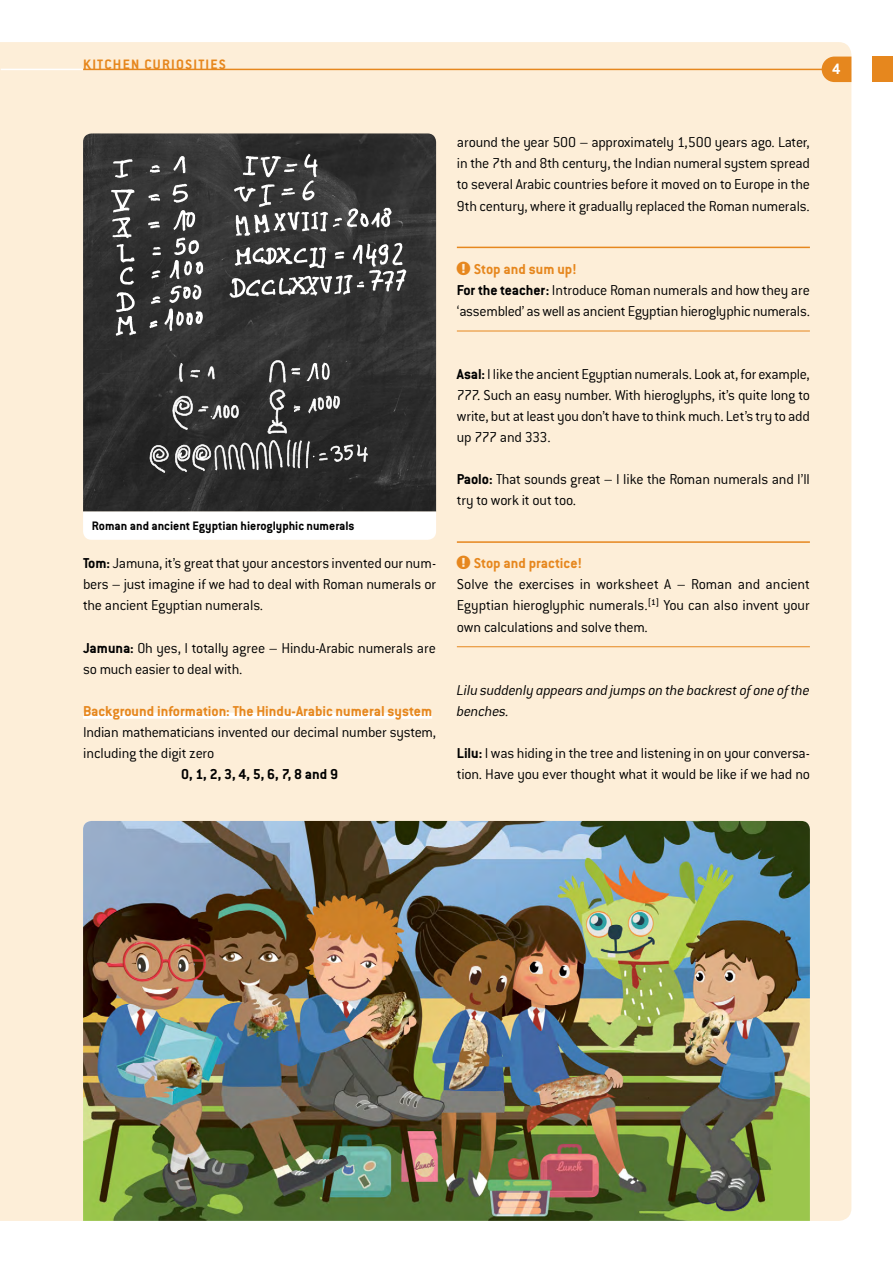
<style>
.page{position:relative;width:893px;height:1263px;background:#fff}
.page>*{position:absolute;margin:0;border:0;box-sizing:border-box;transform-origin:0 0}
.t1{font:700 16.5px "Conduit ITC Pro";color:#fff}
._01_Copy{font:300 15.75px/21px "Conduit ITC Pro";letter-spacing:-.015em;color:#000;text-align:justify}
._01_Copy_Stop_Kitche{font:300 15.75px/21px "Conduit ITC Pro";letter-spacing:-.015em;color:#000}
.H4_Kitchen{font:700 15.75px "Conduit ITC Pro";color:#e6871e}
._01_Copy_OhneLZ{font:300 15.75px/21px "Conduit ITC Pro";letter-spacing:-.02em;color:#000}
._01_Copy-2{font:italic 300 15.75px/21px "Conduit ITC Pro";letter-spacing:-.015em;color:#000}
._01_Copy_OhneLZ-2{font:700 15.75px "Conduit ITC Pro";color:#000}
.t2{font:700 15px "Conduit ITC Pro";letter-spacing:.08em;color:#e6871e}
.t3{font:700 13.5px "Conduit ITC Pro";color:#000}
.s1{font-weight:700}
</style>
<div class="page">
<div style="left:0;top:42px;width:851px;height:1179px;background:#fdeed8"></div>
<img style="left:83px;top:821px;width:727px;height:400px">
<div style="left:83px;top:713px;width:349px;height:6px;background:#fff"></div>
<hr style="left:457px;top:247px;width:353px;height:1px;background:#e6871e">
<hr style="left:457px;top:331px;width:353px;height:1px;background:#e6871e">
<hr style="left:457px;top:541px;width:353px;height:2px;background:#e6871e">
<hr style="left:457px;top:646px;width:353px;height:1px;background:#e6871e">
<img style="left:83px;top:133px;width:353px;height:379px">
<svg style="left:173px;top:210px;width:22px;height:21px"></svg>
<svg style="left:111px;top:189px;width:23px;height:49px"></svg>
<svg style="left:116px;top:292px;width:20px;height:44px"></svg>
<svg style="left:172px;top:184px;width:16px;height:19px"></svg>
<svg style="left:113px;top:159px;width:19px;height:19px"></svg>
<svg style="left:117px;top:244px;width:17px;height:41px"></svg>
<svg style="left:174px;top:156px;width:11px;height:17px"></svg>
<svg style="left:170px;top:238px;width:33px;height:41px"></svg>
<svg style="left:148px;top:194px;width:12px;height:7px"></svg>
<svg style="left:148px;top:222px;width:12px;height:6px"></svg>
<svg style="left:150px;top:165px;width:10px;height:8px"></svg>
<svg style="left:150px;top:285px;width:53px;height:46px"></svg>
<svg style="left:151px;top:270px;width:9px;height:8px"></svg>
<svg style="left:153px;top:247px;width:8px;height:8px"></svg>
<svg style="left:234px;top:154px;width:158px;height:82px;background:#505050"></svg>
<svg style="left:229px;top:243px;width:177px;height:55px"></svg>
<svg style="left:179px;top:363px;width:4px;height:19px"></svg>
<svg style="left:190px;top:370px;width:10px;height:7px"></svg>
<svg style="left:208px;top:366px;width:7px;height:13px"></svg>
<svg style="left:269px;top:360px;width:31px;height:23px"></svg>
<svg style="left:172px;top:396px;width:67px;height:34px;background:#585858"></svg>
<svg style="left:267px;top:389px;width:20px;height:45px"></svg>
<svg style="left:294px;top:405px;width:6px;height:7px"></svg>
<svg style="left:308px;top:396px;width:32px;height:17px"></svg>
<svg style="left:150px;top:445px;width:19px;height:28px"></svg>
<svg style="left:175px;top:440px;width:193px;height:32px;background:#575757"></svg>
<svg style="left:307px;top:363px;width:23px;height:18px"></svg>
<svg style="left:83px;top:512px;width:353px;height:28px"></svg>
<hr style="left:83px;top:69px;width:766px;height:1px;background:#e6871e">
<hr style="left:1px;top:69px;width:82px;height:1px;background:#fff">
<div style="left:872px;top:57px;width:21px;height:25px;background:#e6871e"></div>
<div style="left:822px;top:57px;width:29px;height:25px;background:#e6871e;border-radius:13px"></div>
<p class="t2" style="left:83px;top:55px;width:144px">KITCHEN CURIOSITIES</p>
<p class="t1" style="left:832px;top:59px;width:10px">4</p>
<p class="_01_Copy" style="left:457px;top:132px;width:355px">around the year 500 – approximately 1,500 years ago. Later, in the 7th and 8th century, the Indian numeral system spread to several Arabic countries before it moved on to Europe in the 9th century, where it gradually replaced the Roman numerals.</p>
<p class="H4_Kitchen" style="left:457px;top:260px;width:122px">■ Stop and sum up!</p>
<p class="_01_Copy_Stop_Kitche" style="left:457px;top:279px;width:355px"><span class="s1">For the teacher:</span> Introduce Roman numerals and how they are ‘assembled’ as well as ancient Egyptian hieroglyphic numerals.</p>
<p class="t3" style="left:92px;top:518px;width:264px">Roman and ancient Egyptian hieroglyphic numerals</p>
<p class="_01_Copy" style="left:83px;top:553px;width:355px"><span class="s1">Tom:</span> Jamuna, it’s great that your ancestors invented our num&shy;bers – just imagine if we had to deal with Roman numerals or the ancient Egyptian numerals.</p>
<p class="_01_Copy" style="left:83px;top:637px;width:354px"><span class="s1">Jamuna:</span> Oh yes, I totally agree – Hindu-Arabic numerals are so much easier to deal with.</p>
<p class="H4_Kitchen" style="left:83px;top:702px;width:351px">Background information: The Hindu-Arabic numeral system</p>
<p class="_01_Copy_OhneLZ" style="left:83px;top:721px;width:354px">Indian mathematicians invented our decimal number system, including the digit zero</p>
<p class="_01_Copy_OhneLZ-2" style="left:181px;top:765px;width:159px">0, 1, 2, 3, 4, 5, 6, 7, 8 and 9</p>
<p class="_01_Copy" style="left:457px;top:364px;width:355px"><span class="s1">Asal:</span> I like the ancient Egyptian numerals. Look at, for example, 777. Such an easy number. With hieroglyphs, it’s quite long to write, but at least you don’t have to think much. Let’s try to add up 777 and 333.</p>
<p class="_01_Copy" style="left:457px;top:469px;width:355px"><span class="s1">Paolo:</span> That sounds great – I like the Roman numerals and I’ll try to work it out too.</p>
<p class="H4_Kitchen" style="left:457px;top:554px;width:127px">■ Stop and practice!</p>
<p class="_01_Copy_Stop_Kitche" style="left:457px;top:574px;width:355px;text-align:justify">Solve the exercises in worksheet A – Roman and ancient Egyptian hieroglyphic numerals.<sup>[1]</sup> You can also invent your own calculations and solve them.</p>
<p class="_01_Copy-2" style="left:457px;top:679px;width:354px">Lilu suddenly appears and jumps on the backrest of one of the benches.</p>
<p class="_01_Copy" style="left:457px;top:742px;width:355px"><span class="s1">Lilu:</span> I was hiding in the tree and listening in on your conversa&shy;tion. Have you ever thought what it would be like if we had no</p>
</div>
